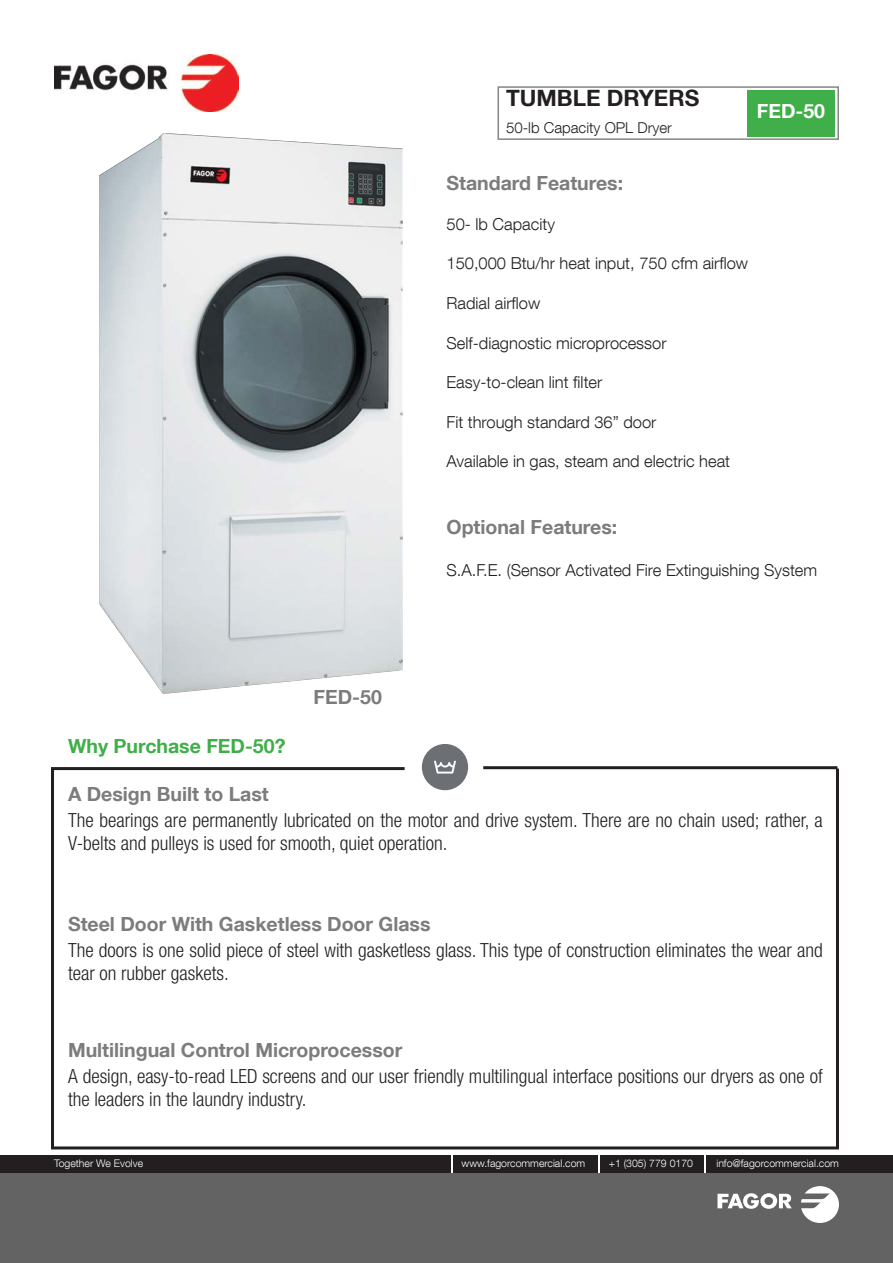
<style>
.page{position:relative;width:893px;height:1263px;background:#fff}
.page>*{position:absolute;margin:0;border:0;box-sizing:border-box;transform-origin:0 0}
.t1{font:700 22.5px "Helvetica Neue LT Com";color:#231f20}
.t2{font:300 condensed 19.5px/23.4px "Helvetica Neue LT Com";color:#231f20}
.t3{font:700 19.5px "Helvetica Neue LT Com";color:#7d7c7c}
.t4{font:700 19.5px "Helvetica Neue LT Com";color:#40ae49}
.t5{font:700 19.5px "Helvetica Neue LT Com";color:#fff}
.t6{font:300 16.5px "Helvetica Neue LT Com";color:#231f20}
.t7{font:300 15px "Helvetica Neue LT Com";color:#231f20}
.t8{font:300 10.5px "Helvetica Neue LT Com";color:#fff}
</style>
<div class="page">
<img style="left:100px;top:134px;width:303px;height:560px">
<img style="left:54px;top:54px;width:184px;height:57px">
<div style="left:497px;top:86px;width:342px;height:54px;border:2px solid #878586"></div>
<div style="left:747px;top:90px;width:88px;height:46px;background:#40ae49"></div>
<div style="left:0;top:1172px;width:893px;height:91px;background:#646363"></div>
<div style="left:0;top:1155px;width:893px;height:17px;background:#231f20"></div>
<svg style="left:451px;top:1155px;width:1px;height:17px"></svg>
<svg style="left:598px;top:1155px;width:2px;height:17px"></svg>
<svg style="left:704px;top:1155px;width:1px;height:17px"></svg>
<svg style="left:801px;top:1186px;width:38px;height:37px"></svg>
<svg style="left:717px;top:1193px;width:75px;height:16px"></svg>
<svg style="left:51px;top:765px;width:788px;height:385px"></svg>
<hr style="left:483px;top:766px;width:354px;height:3px;background:#231f20">
<svg style="left:422px;top:744px;width:46px;height:46px"></svg>
<p class="t1" style="left:506px;top:84px;width:195px">TUMBLE DRYERS</p>
<p class="t7" style="left:506px;top:118px;width:167px">50-lb Capacity OPL Dryer</p>
<p class="t5" style="left:757px;top:99px;width:70px">FED-50</p>
<p class="t3" style="left:446px;top:171px;width:178px">Standard Features:</p>
<p class="t6" style="left:446px;top:214px;width:110px">50- lb Capacity</p>
<p class="t6" style="left:446px;top:253px;width:303px">150,000 Btu/hr heat input, 750 cfm airflow</p>
<p class="t6" style="left:446px;top:293px;width:95px">Radial airflow</p>
<p class="t6" style="left:446px;top:333px;width:222px">Self-diagnostic microprocessor</p>
<p class="t6" style="left:446px;top:372px;width:157px">Easy-to-clean lint filter</p>
<p class="t6" style="left:446px;top:412px;width:211px">Fit through standard 36” door</p>
<p class="t6" style="left:446px;top:451px;width:285px">Available in gas, steam and electric heat</p>
<p class="t3" style="left:314px;top:685px;width:70px">FED-50</p>
<p class="t3" style="left:446px;top:514px;width:172px">Optional Features:</p>
<p class="t6" style="left:446px;top:560px;width:372px">S.A.F.E. (Sensor Activated Fire Extinguishing System</p>
<p class="t4" style="left:68px;top:734px;width:219px">Why Purchase FED-50?</p>
<p class="t3" style="left:68px;top:782px;width:202px">A Design Built to Last</p>
<p class="t2" style="left:68px;top:808px;width:756px">The bearings are permanently lubricated on the motor and drive system. There are no chain used; rather, a<br>V-belts and pulleys is used for smooth, quiet operation.</p>
<p class="t3" style="left:68px;top:912px;width:364px">Steel Door With Gasketless Door Glass</p>
<p class="t2" style="left:68px;top:938px;width:756px">The doors is one solid piece of steel with gasketless glass. This type of construction eliminates the wear and tear on rubber gaskets.</p>
<p class="t3" style="left:68px;top:1038px;width:336px">Multilingual Control Microprocessor</p>
<p class="t2" style="left:68px;top:1064px;width:756px">A design, easy-to-read LED screens and our user friendly multilingual interface positions our dryers as one of the leaders in the laundry industry.</p>
<p class="t8" style="left:54px;top:1157px;width:91px">Together We Evolve</p>
<p class="t8" style="left:462px;top:1157px;width:125px">www.fagorcommercial.com</p>
<p class="t8" style="left:609px;top:1157px;width:86px">+1 (305) 779 0170</p>
<p class="t8" style="left:716px;top:1157px;width:124px">info@fagorcommercial.com</p>
</div>
